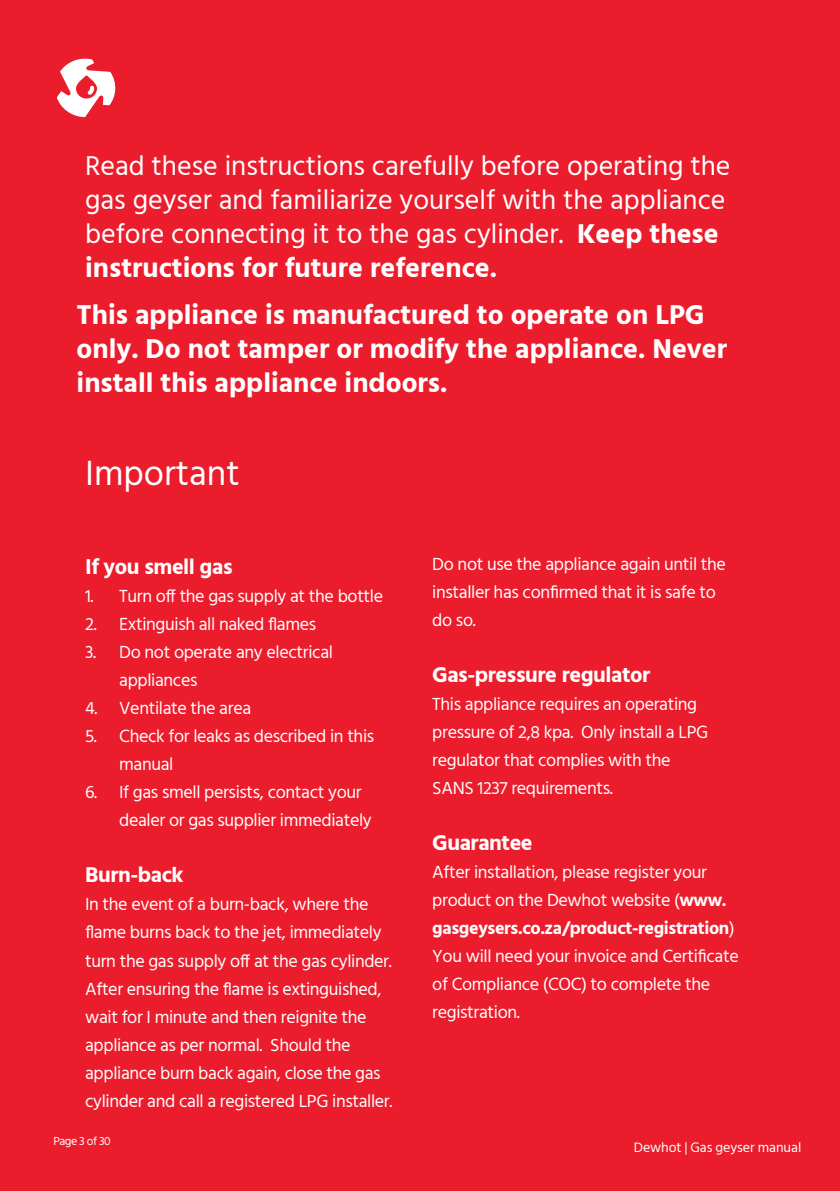
<style>
.page{position:relative;width:840px;height:1191px;background:#fff}
.page>*{position:absolute;margin:0;border:0;box-sizing:border-box;transform-origin:0 0}
.t1{font:36px "Hind";color:#fff}
.t2{font:28px/34px "Hind";color:#fff}
.t3{font:700 28px/34px "Hind";color:#fff}
.t4{font:700 22px "Hind";letter-spacing:-.02em;color:#fff}
.t5{font:18px/28px "Hind";letter-spacing:-.02em;color:#fff}
.t6{font:14px "Hind";color:#fff}
.t7{font:12px "Hind";letter-spacing:-.04em;color:#fff}
.s1{font-weight:700}
</style>
<div class="page">
<div style="left:0;top:0;width:839px;height:1191px;background:#eb1c2c"></div>
<svg style="left:57px;top:58px;width:59px;height:59px"></svg>
<h2 class="t2" style="left:85px;top:150px;width:646px">Read these instructions carefully before operating the gas geyser and familiarize yourself with the appliance before connecting it to the gas cylinder. <span class="s1">Keep these instructions for future reference.</span></h2>
<h2 class="t3" style="left:77px;top:298px;width:651px">This appliance is manufactured to operate on LPG only. Do not tamper or modify the appliance. Never install this appliance indoors.</h2>
<h1 class="t1" style="left:85px;top:449px;width:156px">Important</h1>
<p class="t4" style="left:85px;top:554px;width:149px">If you smell gas</p>
<p class="t5" style="left:85px;top:583px;width:299px">1. Turn off the gas supply at the bottle</p>
<p class="t5" style="left:85px;top:611px;width:232px">2. Extinguish all naked flames</p>
<p class="t5" style="left:119px;top:639px;width:215px;text-indent:-34px">3. Do not operate any electrical appliances</p>
<p class="t5" style="left:85px;top:695px;width:167px">4. Ventilate the area</p>
<p class="t5" style="left:119px;top:723px;width:256px;text-indent:-34px">5. Check for leaks as described in this manual</p>
<p class="t5" style="left:119px;top:779px;width:254px;text-indent:-34px">6. If gas smell persists, contact your dealer or gas supplier immediately</p>
<p class="t4" style="left:85px;top:862px;width:100px">Burn-back</p>
<p class="t5" style="left:85px;top:891px;width:308px">In the event of a burn-back, where the flame burns back to the jet, immediately turn the gas supply off at the gas cylinder.<br>After ensuring the flame is extinguished, wait for I minute and then reignite the appliance as per normal. Should the appliance burn back again, close the gas cylinder and call a registered LPG installer.</p>
<p class="t5" style="left:432px;top:551px;width:295px">Do not use the appliance again until the installer has confirmed that it is safe to do so.</p>
<p class="t4" style="left:432px;top:661px;width:219px">Gas-pressure regulator</p>
<p class="t5" style="left:432px;top:691px;width:277px">This appliance requires an operating pressure of 2,8 kpa. Only install a LPG regulator that complies with the SANS 1237 requirements.</p>
<p class="t4" style="left:432px;top:829px;width:102px">Guarantee</p>
<p class="t5" style="left:432px;top:859px;width:308px">After installation, please register your product on the Dewhot website (<span class="s1">www. gasgeysers.co.za/product-registration</span>)<br>You will need your invoice and Certificate of Compliance (COC) to complete the registration.</p>
<p class="t7" style="left:53px;top:1133px;width:59px">Page 3 of 30</p>
<p class="t6" style="left:633px;top:1137px;width:169px">Dewhot | Gas geyser manual</p>
</div>
